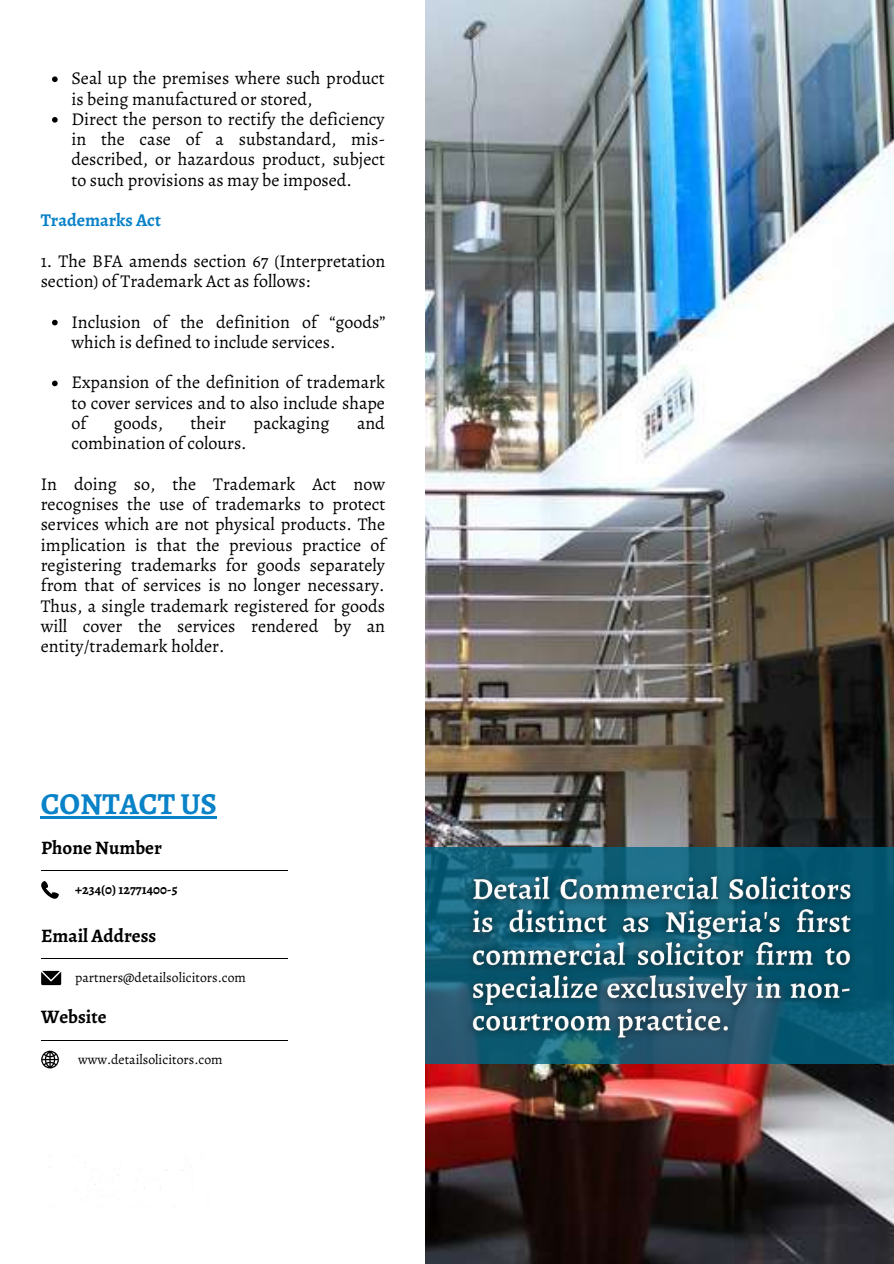
<style>
.page{position:relative;width:894px;height:1264px;background:#fff}
.page>*{position:absolute;margin:0;border:0;box-sizing:border-box;transform-origin:0 0}
.t1{font:700 30.6px "Alegreya";color:#0982c8}
.t2{font:700 19.05px "Alegreya";color:#000}
.t3{font:18px/20.2px "Alegreya";color:#000}
.t4{font:700 18px "Alegreya";color:#0982c8}
.t5{font:13.65px "Alegreya";color:#000}
.t6{font:700 13.65px "Alegreya";color:#000}
</style>
<div class="page">
<svg style="left:52px;top:76px;width:6px;height:6px"></svg>
<svg style="left:52px;top:117px;width:6px;height:6px"></svg>
<svg style="left:52px;top:320px;width:6px;height:5px"></svg>
<svg style="left:52px;top:380px;width:6px;height:6px"></svg>
<hr style="left:41px;top:870px;width:246px;height:1px;background:#000">
<svg style="left:41px;top:881px;width:18px;height:17px"></svg>
<hr style="left:41px;top:958px;width:246px;height:1px;background:#000">
<svg style="left:41px;top:970px;width:20px;height:15px"></svg>
<hr style="left:41px;top:1039px;width:246px;height:1px;background:#000">
<svg style="left:41px;top:1050px;width:18px;height:18px"></svg>
<hr style="left:41px;top:816px;width:176px;height:2px;background:#0982c8">
<img style="left:425px;top:0;width:468px;height:1263px">
<svg style="left:425px;top:847px;width:468px;height:216px"></svg>
<img style="left:458px;top:856px;width:406px;height:201px">
<p class="t3" style="left:71px;top:68px;width:315px">Seal up the premises where such product is being manufactured or stored,<br>Direct the person to rectify the deficiency in the case of a substandard, mis&shy;described, or hazardous product, subject to such provisions as may be imposed.</p>
<p class="t4" style="left:41px;top:208px;width:122px">Trademarks Act</p>
<p class="t3" style="left:41px;top:251px;width:346px">1. The BFA amends section 67 (Interpretation section) ofTrademark Act as follows:</p>
<p class="t3" style="left:71px;top:311px;width:315px">Inclusion of the definition of “goods” which is defined to include services.</p>
<p class="t3" style="left:71px;top:372px;width:315px;text-align:justify">Expansion of the definition of trademark to cover services and to also include shape of</p>
<p class="t3" style="left:114px;top:413px;width:51px">goods,</p>
<p class="t3" style="left:190px;top:413px;width:37px">their</p>
<p class="t3" style="left:253px;top:413px;width:77px">packaging</p>
<p class="t3" style="left:357px;top:413px;width:29px">and</p>
<p class="t3" style="left:71px;top:433px;width:177px">combination of colours.</p>
<p class="t3" style="left:41px;top:473px;width:346px;text-align:justify">In doing so, the Trademark Act now recognises the use of trademarks to protect services which are not physical products. The implication is that the previous practice of registering trademarks for goods separately from that of services is no longer necessary.<br>Thus, a single trademark registered for goods will cover the services rendered by an entity/trademark holder.</p>
<h1 class="t1" style="left:41px;top:782px;width:178px">CONTACT US</h1>
<p class="t2" style="left:41px;top:834px;width:122px">Phone Number</p>
<p class="t6" style="left:75px;top:880px;width:104px">+234(0) 12771400-5</p>
<p class="t2" style="left:41px;top:922px;width:116px">Email Address</p>
<p class="t5" style="left:75px;top:968px;width:172px">partners@detailsolicitors.com</p>
<p class="t2" style="left:41px;top:1004px;width:67px">Website</p>
<p class="t5" style="left:78px;top:1049px;width:146px">www.detailsolicitors.com</p>
</div>
